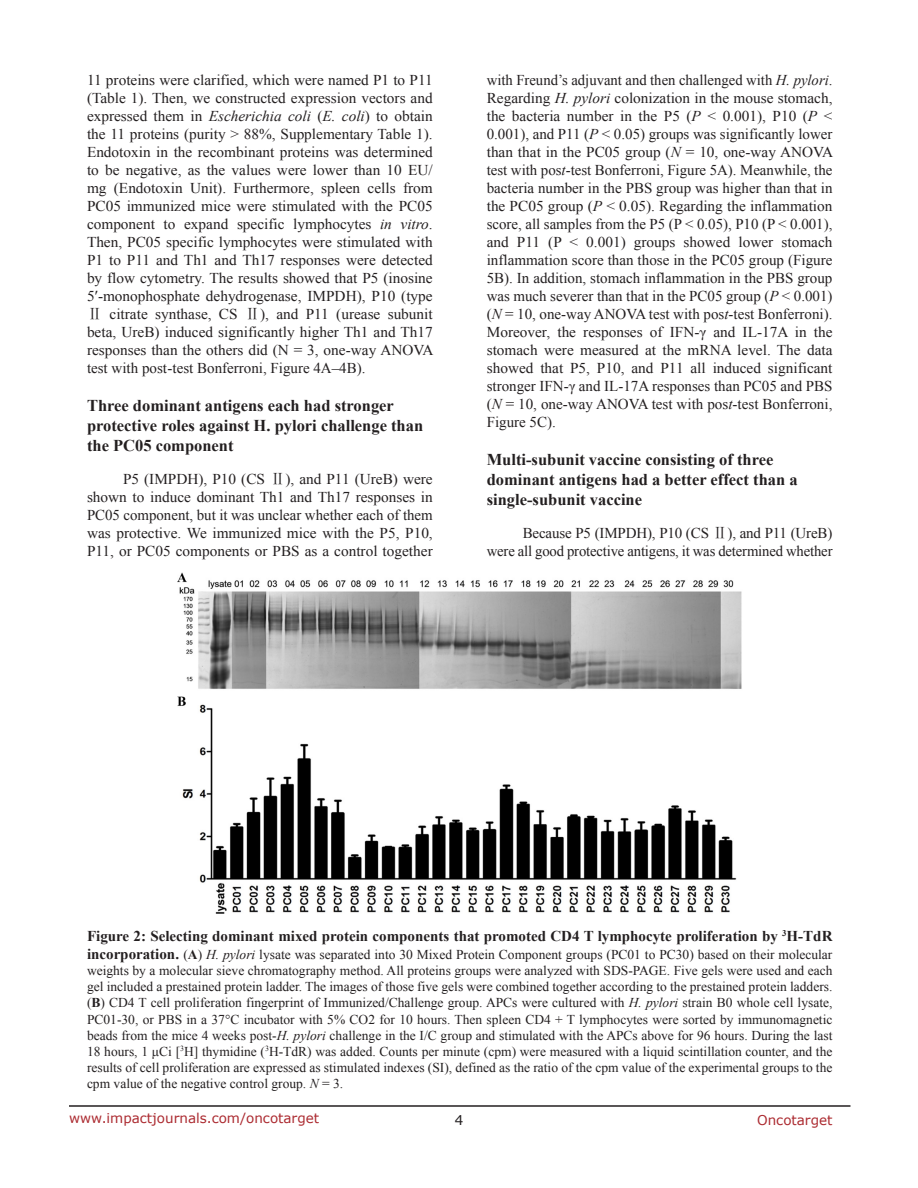
<style>
.page{position:relative;width:918px;height:1188px;background:#fff}
.page>*{position:absolute;margin:0;border:0;box-sizing:border-box;transform-origin:0 0}
.SubHeading_middle{font:700 16.5px/19.8px "Times New Roman";color:#231f20}
.BodyText{font:15px/18px "Times New Roman";color:#231f20;text-align:justify}
.FigureText{font:700 15px "Times New Roman";color:#231f20}
.FigureText-2{font:13.5px/16.2px "Times New Roman";color:#231f20;text-align:justify}
.t1{font:13.5px "Verdana";color:#ac2b31}
.t2{font:13.5px "Verdana";color:#231f20}
.s1{font-style:italic}
.s2{font-family:"Sim Sun"}
.s3{font-weight:700;font-size:15px}
.s4{font-weight:700}
</style>
<div class="page">
<hr style="left:69px;top:1105px;width:781px;height:2px;background:#231f20">
<img style="left:177px;top:573px;width:565px;height:340px">
<p class="BodyText" style="left:87px;top:71px;width:348px">11 proteins were clarified, which were named P1 to P11 (Table 1). Then, we constructed expression vectors and expressed them in <span class="s1">Escherichia coli</span> (<span class="s1">E. coli</span>) to obtain the 11 proteins (purity &gt; 88%, Supplementary Table 1).<br>Endotoxin in the recombinant proteins was determined to be negative, as the values were lower than 10 EU/ mg (Endotoxin Unit). Furthermore, spleen cells from PC05 immunized mice were stimulated with the PC05 component to expand specific lymphocytes <span class="s1">in vitro</span>.<br>Then, PC05 specific lymphocytes were stimulated with P1 to P11 and Th1 and Th17 responses were detected by flow cytometry. The results showed that P5 (inosine 5ʹ-monophosphate dehydrogenase, IMPDH), P10 (type <span class="s2">Ⅱ</span> citrate synthase, CS <span class="s2">Ⅱ</span>), and P11 (urease subunit beta, UreB) induced significantly higher Th1 and Th17 responses than the others did (N = 3, one-way ANOVA test with post-test Bonferroni, Figure 4A–4B).</p>
<p class="SubHeading_middle" style="left:87px;top:395px;width:338px">Three dominant antigens each had stronger protective roles against H. pylori challenge than the PC05 component</p>
<p class="BodyText" style="left:87px;top:470px;width:347px;text-indent:36px">P5 (IMPDH), P10 (CS <span class="s2">Ⅱ</span>), and P11 (UreB) were shown to induce dominant Th1 and Th17 responses in PC05 component, but it was unclear whether each of them was protective. We immunized mice with the P5, P10, P11, or PC05 components or PBS as a control together</p>
<p class="BodyText" style="left:487px;top:71px;width:348px">with Freund’s adjuvant and then challenged with <span class="s1">H. pylori</span>.<br>Regarding <span class="s1">H. pylori</span> colonization in the mouse stomach, the bacteria number in the P5 (<span class="s1">P</span> &lt; 0.001), P10 (<span class="s1">P</span> &lt; 0.001), and P11 (<span class="s1">P</span> &lt; 0.05) groups was significantly lower than that in the PC05 group (<span class="s1">N</span> = 10, one-way ANOVA test with pos<span class="s1">t</span>-test Bonferroni, Figure 5A). Meanwhile, the bacteria number in the PBS group was higher than that in the PC05 group (<span class="s1">P</span> &lt; 0.05). Regarding the inflammation score, all samples from the P5 (P &lt; 0.05), P10 (P &lt; 0.001), and P11 (P &lt; 0.001) groups showed lower stomach inflammation score than those in the PC05 group (Figure 5B). In addition, stomach inflammation in the PBS group was much severer than that in the PC05 group (<span class="s1">P</span> &lt; 0.001) (<span class="s1">N</span> = 10, one-way ANOVA test with pos<span class="s1">t</span>-test Bonferroni).<br>Moreover, the responses of IFN-γ and IL-17A in the stomach were measured at the mRNA level. The data showed that P5, P10, and P11 all induced significant stronger IFN-γ and IL-17A responses than PC05 and PBS (<span class="s1">N</span> = 10, one-way ANOVA test with pos<span class="s1">t</span>-test Bonferroni, Figure 5C).</p>
<p class="SubHeading_middle" style="left:487px;top:449px;width:312px">Multi-subunit vaccine consisting of three dominant antigens had a better effect than a single-subunit vaccine</p>
<p class="BodyText" style="left:487px;top:524px;width:347px;text-align:right">Because P5 (IMPDH), P10 (CS <span class="s2">Ⅱ</span>), and P11 (UreB)<br>were all good protective antigens, it was determined whether</p>
<p class="FigureText" style="left:87px;top:925px;width:747px">Figure 2: Selecting dominant mixed protein components that promoted CD4 T lymphocyte proliferation by <sup>3</sup>H-TdR</p>
<p class="FigureText-2" style="left:87px;top:946px;width:747px"><span class="s3">incorporation.</span> (<span class="s4">A</span>) <span class="s1">H. pylori</span> lysate was separated into 30 Mixed Protein Component groups (PC01 to PC30) based on their molecular weights by a molecular sieve chromatography method. All proteins groups were analyzed with SDS-PAGE. Five gels were used and each gel included a prestained protein ladder. The images of those five gels were combined together according to the prestained protein ladders. (<span class="s4">B</span>) CD4 T cell proliferation fingerprint of Immunized/Challenge group. APCs were cultured with <span class="s1">H. pylori</span> strain B0 whole cell lysate, PC01-30, or PBS in a 37°C incubator with 5% CO2 for 10 hours. Then spleen CD4 + T lymphocytes were sorted by immunomagnetic beads from the mice 4 weeks post-<span class="s1">H. pylori</span> challenge in the I/C group and stimulated with the APCs above for 96 hours. During the last 18 hours, 1 μCi [<sup>3</sup>H] thymidine (<sup>3</sup>H-TdR) was added. Counts per minute (cpm) were measured with a liquid scintillation counter, and the results of cell proliferation are expressed as stimulated indexes (SI), defined as the ratio of the cpm value of the experimental groups to the cpm value of the negative control group. <span class="s1">N</span> = 3.</p>
<p class="t1" style="left:69px;top:1109px;width:252px">www.impactjournals.com/oncotarget</p>
<p class="t2" style="left:455px;top:1111px;width:10px">4</p>
<p class="t1" style="left:757px;top:1111px;width:77px">Oncotarget</p>
</div>
